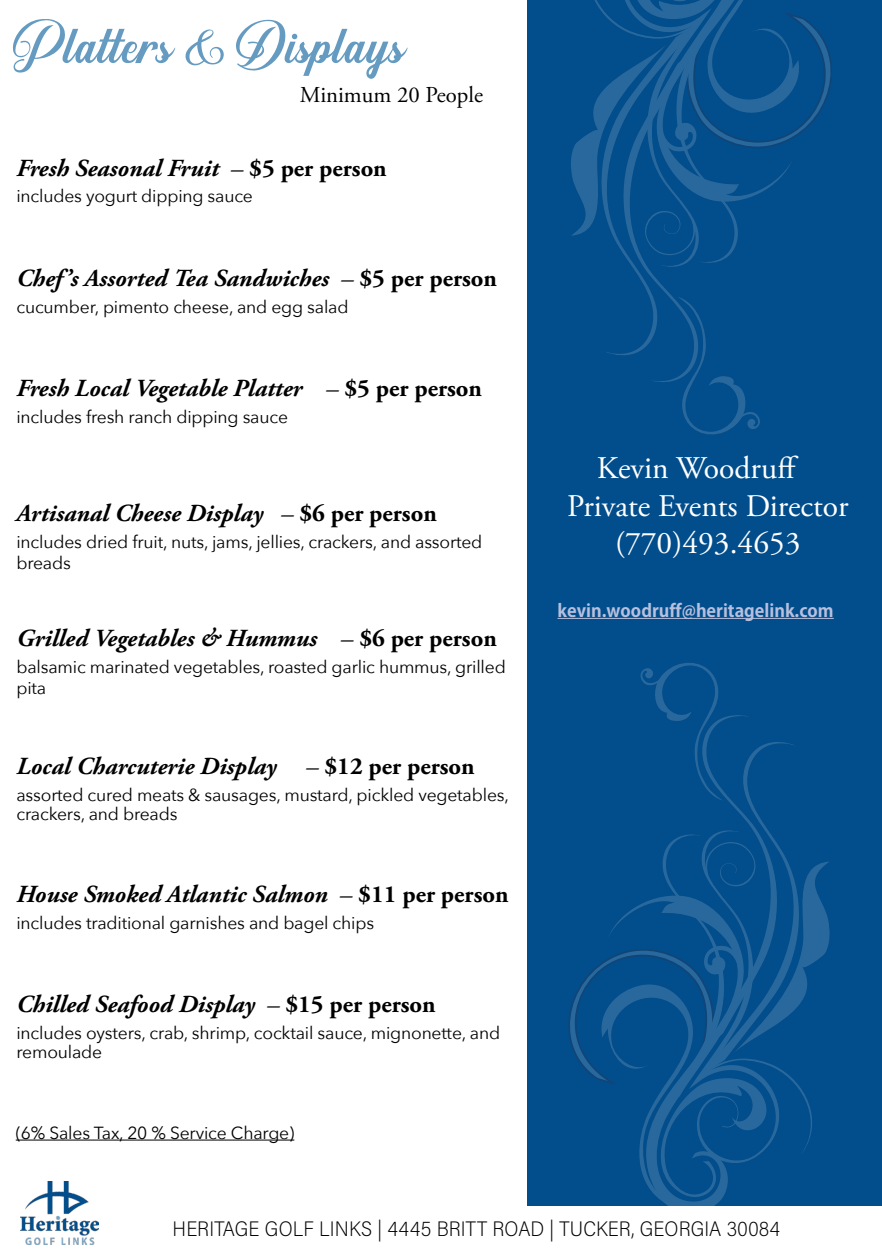
<style>
.page{position:relative;width:882px;height:1260px;background:#fff}
.page>*{position:absolute;margin:0;border:0;box-sizing:border-box;transform-origin:0 0}
.t1{font:59.5px "Sunshine";color:#659bc1}
.t2{font:31.5px "Adobe Garamond Pro";color:#fff}
.t3{font:italic 700 24.5px "Adobe Garamond Pro";color:#000}
.t4{font:22.75px "Adobe Garamond Pro";color:#000}
.t5{font:200 21px "Acumin Pro Semi Cond";letter-spacing:.005em;color:#000}
.t6{font:17.5px/19.2px "Avenir Next";letter-spacing:-.01em;color:#000}
.t7{font:700 17.5px "Adobe Gothic Std";color:#b7c0de}
.s1{font-weight:400}
.s2{font-style:normal}
</style>
<div class="page">
<img style="left:21px;top:1181px;width:77px;height:63px">
<hr style="left:16px;top:1140px;width:278px;height:1px;background:#000">
<div style="left:528px;top:0;width:354px;height:1206px;background:#024d8b"></div>
<svg style="left:568px;top:663px;width:262px;height:543px"></svg>
<svg style="left:571px;top:0;width:261px;height:435px"></svg>
<hr style="left:558px;top:618px;width:276px;height:1px;background:#b7c0de">
<p class="t1" style="left:13px;top:17px;width:394px">Platters &amp; Displays</p>
<p class="t4" style="left:300px;top:81px;width:185px">Minimum 20 People</p>
<p class="t3" style="left:16px;top:154px;width:372px">Fresh Seasonal Fruit <span class="s1">–</span> <span class="s2">$5 per person</span></p>
<p class="t6" style="left:16px;top:186px;width:238px">includes yogurt dipping sauce</p>
<p class="t3" style="left:16px;top:264px;width:482px">Chef’s Assorted Tea Sandwiches <span class="s1">–</span> <span class="s2">$5 per person</span></p>
<p class="t6" style="left:16px;top:296px;width:334px">cucumber, pimento cheese, and egg salad</p>
<p class="t3" style="left:16px;top:374px;width:467px">Fresh Local Vegetable Platter <span class="s1">–</span> <span class="s2">$5 per person</span></p>
<p class="t6" style="left:16px;top:406px;width:273px">includes fresh ranch dipping sauce</p>
<p class="t3" style="left:16px;top:499px;width:422px">Artisanal Cheese Display <span class="s1">–</span> <span class="s2">$6 per person</span></p>
<p class="t6" style="left:16px;top:530px;width:467px;line-height:21px">includes dried fruit, nuts, jams, jellies, crackers, and assorted breads</p>
<p class="t3" style="left:16px;top:624px;width:482px">Grilled Vegetables &amp; Hummus <span class="s1">–</span> <span class="s2">$6 per person</span></p>
<p class="t6" style="left:16px;top:656px;width:491px;line-height:21px">balsamic marinated vegetables, roasted garlic hummus, grilled pita</p>
<p class="t3" style="left:16px;top:752px;width:460px">Local Charcuterie Display <span class="s1">–</span> <span class="s2">$12 per person</span></p>
<p class="t6" style="left:16px;top:784px;width:494px">assorted cured meats &amp; sausages, mustard, pickled vegetables, crackers, and breads</p>
<p class="t3" style="left:16px;top:880px;width:494px">House Smoked Atlantic Salmon <span class="s1">–</span> <span class="s2">$11 per person</span></p>
<p class="t6" style="left:16px;top:912px;width:359px">includes traditional garnishes and bagel chips</p>
<p class="t3" style="left:16px;top:990px;width:421px">Chilled Seafood Display <span class="s1">–</span> <span class="s2">$15 per person</span></p>
<p class="t6" style="left:16px;top:1023px;width:485px">includes oysters, crab, shrimp, cocktail sauce, mignonette, and remoulade</p>
<p class="t6" style="left:16px;top:1122px;width:280px">(6% Sales Tax, 20 % Service Charge)</p>
<p class="t2" style="left:597px;top:449px;width:203px">Kevin Woodruff</p>
<p class="t2" style="left:567px;top:487px;width:283px">Private Events Director</p>
<p class="t2" style="left:615px;top:525px;width:187px">(770)493.4653</p>
<p class="t7" style="left:558px;top:600px;width:278px">kevin.woodruff@heritagelink.com</p>
<p class="t5" style="left:172px;top:1214px;width:609px">HERITAGE GOLF LINKS | 4445 BRITT ROAD | TUCKER, GEORGIA 30084</p>
</div>
